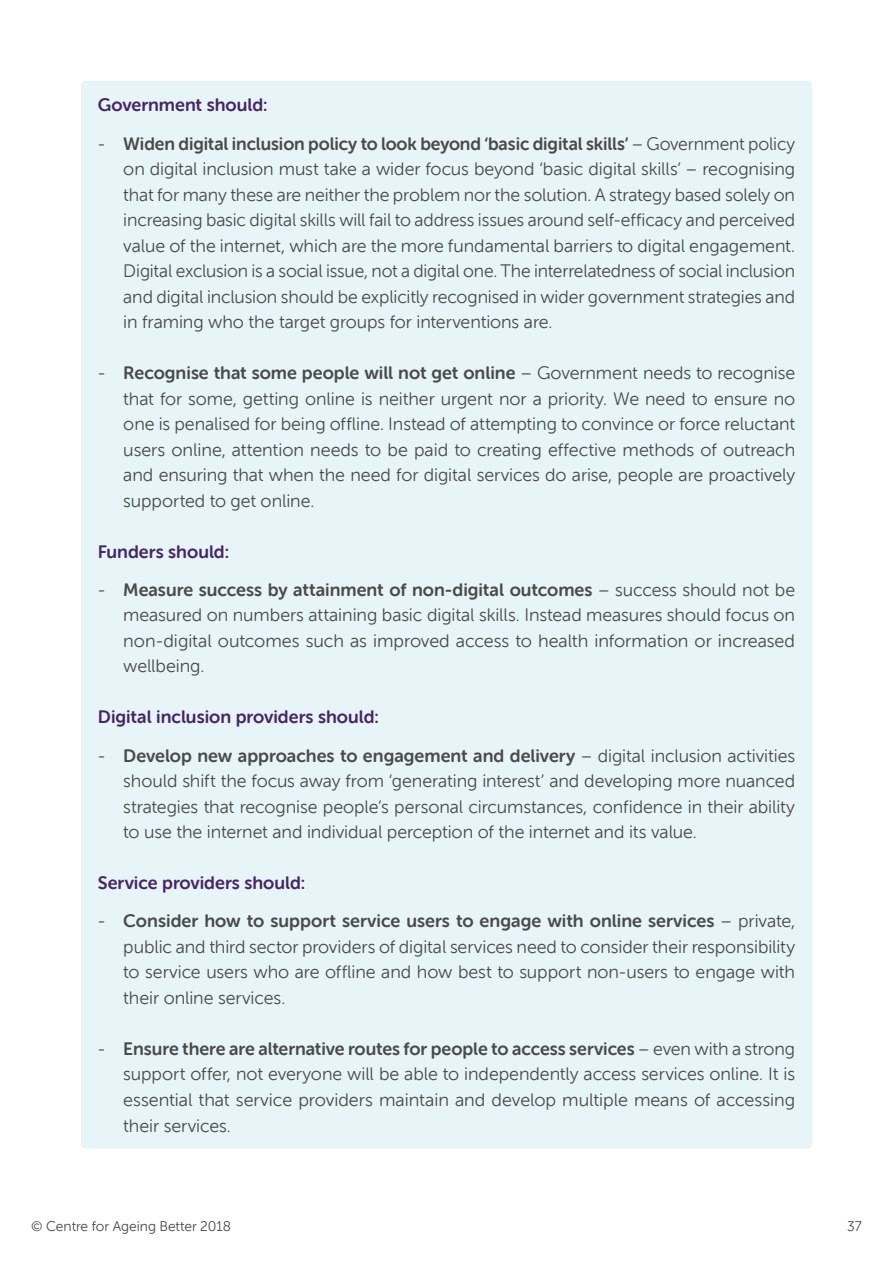
<style>
.page{position:relative;width:893px;height:1263px;background:#fff}
.page>*{position:absolute;margin:0;border:0;box-sizing:border-box;transform-origin:0 0}
.t1{font:18px/25.5px "Museo Sans W01 Rounded 300";letter-spacing:-.005em;color:#4a4a49;text-align:justify}
.t2{font:18px "Museo Sans W01 Rounded 700";color:#4a4a49}
.t3{font:18px "Museo Sans W01 Rounded 700";color:#462565}
.t4{font:13.95px "Museo Sans W01 Rounded 300";color:#4a4a49}
.s1{font-family:"Museo Sans W01 Rounded 300"}
</style>
<div class="page">
<div style="left:81px;top:81px;width:731px;height:1067px;background:#e8f5f8;border-radius:4px"></div>
<p class="t3" style="left:98px;top:95px;width:171px">Government should:</p>
<p class="t2" style="left:98px;top:133px;width:699px"><span class="s1">-</span> Widen digital inclusion policy to look beyond ‘basic digital skills’ <span class="s1">– Government policy</span></p>
<p class="t1" style="left:123px;top:156px;width:673px">on digital inclusion must take a wider focus beyond ‘basic digital skills’ – recognising that for many these are neither the problem nor the solution. A strategy based solely on increasing basic digital skills will fail to address issues around self-efficacy and perceived value of the internet, which are the more fundamental barriers to digital engagement.<br>Digital exclusion is a social issue, not a digital one. The interrelatedness of social inclusion and digital inclusion should be explicitly recognised in wider government strategies and in framing who the target groups for interventions are.</p>
<p class="t2" style="left:98px;top:363px;width:699px"><span class="s1">-</span> Recognise that some people will not get online <span class="s1">– Government needs to recognise</span></p>
<p class="t1" style="left:123px;top:386px;width:673px">that for some, getting online is neither urgent nor a priority. We need to ensure no one is penalised for being offline. Instead of attempting to convince or force reluctant users online, attention needs to be paid to creating effective methods of outreach and ensuring that when the need for digital services do arise, people are proactively supported to get online.</p>
<p class="t3" style="left:98px;top:541px;width:133px">Funders should:</p>
<p class="t2" style="left:98px;top:580px;width:699px"><span class="s1">-</span> Measure success by attainment of non-digital outcomes <span class="s1">– success should not be</span></p>
<p class="t1" style="left:123px;top:603px;width:673px">measured on numbers attaining basic digital skills. Instead measures should focus on non-digital outcomes such as improved access to health information or increased wellbeing.</p>
<p class="t3" style="left:98px;top:707px;width:283px">Digital inclusion providers should:</p>
<p class="t2" style="left:98px;top:745px;width:699px"><span class="s1">-</span> Develop new approaches to engagement and delivery <span class="s1">– digital inclusion activities</span></p>
<p class="t1" style="left:123px;top:768px;width:673px">should shift the focus away from ‘generating interest’ and developing more nuanced strategies that recognise people’s personal circumstances, confidence in their ability to use the internet and individual perception of the internet and its value.</p>
<p class="t3" style="left:98px;top:873px;width:209px">Service providers should:</p>
<p class="t2" style="left:98px;top:911px;width:699px"><span class="s1">-</span> Consider how to support service users to engage with online services <span class="s1">– private,</span></p>
<p class="t1" style="left:123px;top:934px;width:673px">public and third sector providers of digital services need to consider their responsibility to service users who are offline and how best to support non-users to engage with their online services.</p>
<p class="t2" style="left:98px;top:1039px;width:699px"><span class="s1">-</span> Ensure there are alternative routes for people to access services <span class="s1">– even with a strong</span></p>
<p class="t1" style="left:123px;top:1062px;width:673px">support offer, not everyone will be able to independently access services online. It is essential that service providers maintain and develop multiple means of accessing their services.</p>
<p class="t4" style="left:31px;top:1218px;width:201px">© Centre for Ageing Better 2018</p>
<p class="t4" style="left:847px;top:1218px;width:16px">37</p>
</div>
